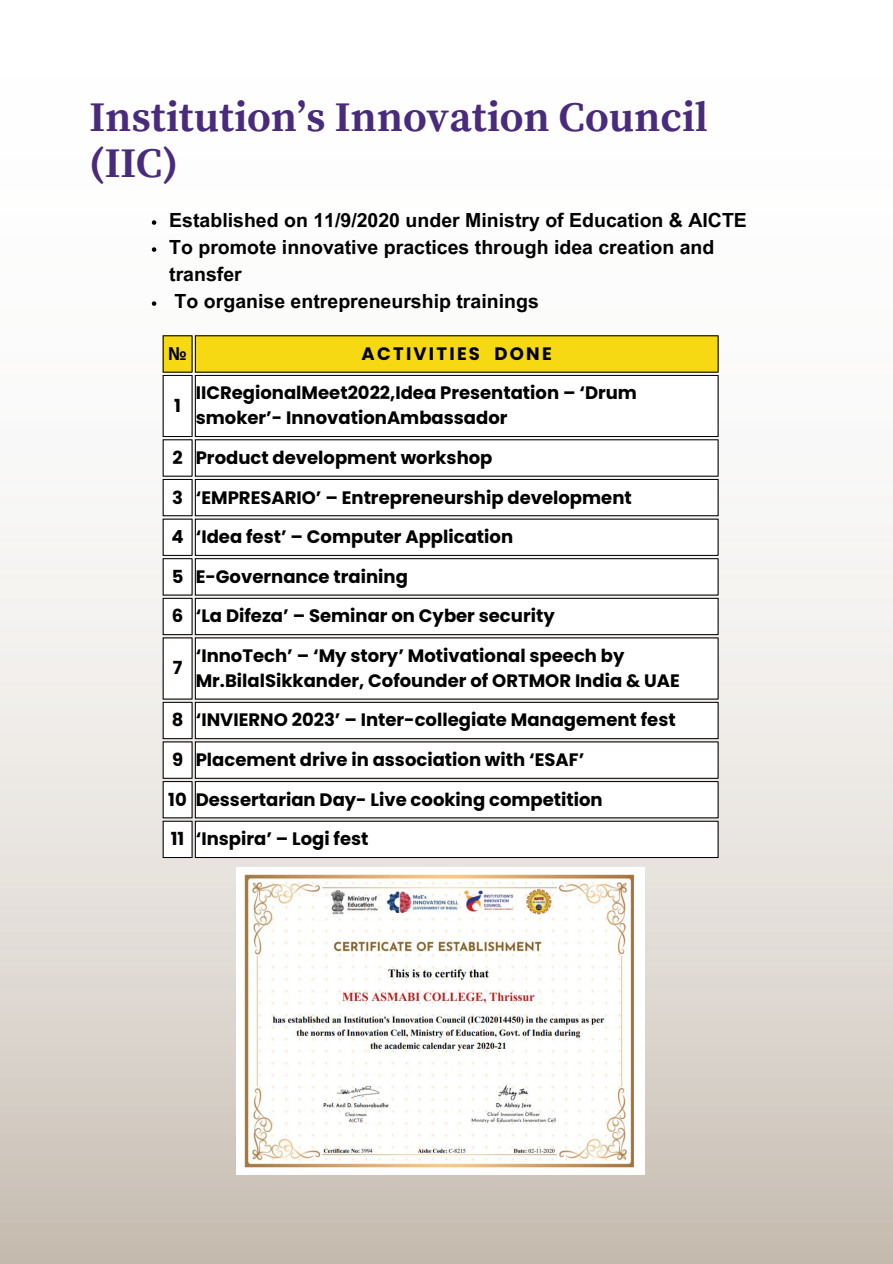
<style>
.page{position:relative;width:893px;height:1264px;background:#fff}
.page>*{position:absolute;margin:0;border:0;box-sizing:border-box;transform-origin:0 0}
.t1{font:700 42px/46.2px "Source Serif Pro";color:#492b7c}
.t2{font:700 19.5px/27px "Arial MT Pro";color:#000}
.t3{font:700 18px/24.8px "Poppins";color:#000}
.t4{font:700 18px "Poppins";letter-spacing:.125em;color:#000}
.t5{font:700 18px "Noto Sans";color:#000}
</style>
<div class="page">
<img style="left:0;top:221px;width:892px;height:1042px">
<svg style="left:152px;top:220px;width:4px;height:5px"></svg>
<svg style="left:152px;top:247px;width:4px;height:5px"></svg>
<svg style="left:152px;top:301px;width:4px;height:5px"></svg>
<svg style="left:164px;top:376px;width:554px;height:482px"></svg>
<hr style="left:163px;top:376px;width:1px;height:60px;background:#000">
<hr style="left:191px;top:376px;width:1px;height:60px;background:#000">
<svg style="left:163px;top:335px;width:555px;height:41px;background:#e6cd1f"></svg>
<hr style="left:195px;top:376px;width:1px;height:60px;background:#000">
<hr style="left:717px;top:376px;width:1px;height:60px;background:#000">
<hr style="left:195px;top:375px;width:523px;height:1px;background:#000">
<hr style="left:195px;top:436px;width:523px;height:1px;background:#000">
<hr style="left:163px;top:440px;width:1px;height:36px;background:#000">
<hr style="left:191px;top:440px;width:1px;height:36px;background:#000">
<svg style="left:163px;top:436px;width:29px;height:4px"></svg>
<hr style="left:195px;top:440px;width:1px;height:36px;background:#000">
<hr style="left:717px;top:440px;width:1px;height:36px;background:#000">
<hr style="left:195px;top:439px;width:523px;height:1px;background:#000">
<hr style="left:195px;top:476px;width:523px;height:1px;background:#000">
<hr style="left:163px;top:480px;width:1px;height:35px;background:#000">
<hr style="left:191px;top:480px;width:1px;height:35px;background:#000">
<svg style="left:163px;top:476px;width:29px;height:4px"></svg>
<hr style="left:195px;top:480px;width:1px;height:35px;background:#000">
<hr style="left:717px;top:480px;width:1px;height:35px;background:#000">
<hr style="left:195px;top:479px;width:523px;height:1px;background:#000">
<hr style="left:195px;top:515px;width:523px;height:1px;background:#000">
<hr style="left:163px;top:519px;width:1px;height:36px;background:#000">
<hr style="left:191px;top:519px;width:1px;height:36px;background:#000">
<svg style="left:163px;top:515px;width:29px;height:4px"></svg>
<hr style="left:195px;top:519px;width:1px;height:36px;background:#000">
<hr style="left:717px;top:519px;width:1px;height:36px;background:#000">
<hr style="left:195px;top:518px;width:523px;height:1px;background:#000">
<hr style="left:195px;top:555px;width:523px;height:1px;background:#000">
<hr style="left:163px;top:559px;width:1px;height:35px;background:#000">
<hr style="left:191px;top:559px;width:1px;height:35px;background:#000">
<svg style="left:163px;top:555px;width:29px;height:4px"></svg>
<hr style="left:195px;top:559px;width:1px;height:35px;background:#000">
<hr style="left:717px;top:559px;width:1px;height:35px;background:#000">
<hr style="left:195px;top:558px;width:523px;height:1px;background:#000">
<hr style="left:195px;top:594px;width:523px;height:1px;background:#000">
<hr style="left:163px;top:598px;width:1px;height:36px;background:#000">
<hr style="left:191px;top:598px;width:1px;height:36px;background:#000">
<svg style="left:163px;top:594px;width:29px;height:5px"></svg>
<hr style="left:195px;top:598px;width:1px;height:36px;background:#000">
<hr style="left:717px;top:598px;width:1px;height:36px;background:#000">
<hr style="left:195px;top:598px;width:523px;height:1px;background:#000">
<hr style="left:195px;top:634px;width:523px;height:1px;background:#000">
<hr style="left:163px;top:638px;width:1px;height:60px;background:#000">
<hr style="left:191px;top:638px;width:1px;height:60px;background:#000">
<svg style="left:163px;top:634px;width:29px;height:4px"></svg>
<hr style="left:195px;top:638px;width:1px;height:60px;background:#000">
<hr style="left:717px;top:638px;width:1px;height:60px;background:#000">
<hr style="left:195px;top:637px;width:523px;height:1px;background:#000">
<hr style="left:195px;top:698px;width:523px;height:1px;background:#000">
<hr style="left:163px;top:702px;width:1px;height:36px;background:#000">
<hr style="left:191px;top:702px;width:1px;height:36px;background:#000">
<svg style="left:163px;top:698px;width:29px;height:5px"></svg>
<hr style="left:195px;top:702px;width:1px;height:36px;background:#000">
<hr style="left:717px;top:702px;width:1px;height:36px;background:#000">
<hr style="left:195px;top:702px;width:523px;height:1px;background:#000">
<hr style="left:195px;top:738px;width:523px;height:1px;background:#000">
<hr style="left:163px;top:742px;width:1px;height:35px;background:#000">
<hr style="left:191px;top:742px;width:1px;height:35px;background:#000">
<svg style="left:163px;top:738px;width:29px;height:4px"></svg>
<hr style="left:195px;top:742px;width:1px;height:35px;background:#000">
<hr style="left:717px;top:742px;width:1px;height:35px;background:#000">
<hr style="left:195px;top:741px;width:523px;height:1px;background:#000">
<hr style="left:195px;top:777px;width:523px;height:1px;background:#000">
<hr style="left:163px;top:782px;width:1px;height:35px;background:#000">
<hr style="left:191px;top:782px;width:1px;height:35px;background:#000">
<svg style="left:163px;top:777px;width:29px;height:5px"></svg>
<hr style="left:195px;top:782px;width:1px;height:35px;background:#000">
<hr style="left:717px;top:782px;width:1px;height:35px;background:#000">
<hr style="left:195px;top:781px;width:523px;height:1px;background:#000">
<hr style="left:195px;top:817px;width:523px;height:1px;background:#000">
<hr style="left:163px;top:821px;width:1px;height:36px;background:#000">
<hr style="left:191px;top:821px;width:1px;height:36px;background:#000">
<svg style="left:163px;top:817px;width:29px;height:4px"></svg>
<svg style="left:163px;top:857px;width:29px;height:1px"></svg>
<hr style="left:195px;top:821px;width:1px;height:36px;background:#000">
<hr style="left:717px;top:821px;width:1px;height:36px;background:#000">
<hr style="left:195px;top:820px;width:523px;height:1px;background:#000">
<hr style="left:195px;top:857px;width:523px;height:1px;background:#000">
<img style="left:236px;top:867px;width:408px;height:307px">
<h1 class="t1" style="left:89px;top:95px;width:620px">Institution’s Innovation Council (IIC)</h1>
<p class="t2" style="left:169px;top:209px;width:579px">Established on 11/9/2020 under Ministry of Education &amp; AICTE</p>
<p class="t2" style="left:169px;top:236px;width:546px">To promote innovative practices through idea creation and transfer</p>
<p class="t2" style="left:175px;top:290px;width:365px">To organise entrepreneurship trainings</p>
<p class="t5" style="left:168px;top:340px;width:20px">№</p>
<p class="t4" style="left:361px;top:341px;width:192px">ACTIVITIES DONE</p>
<p class="t3" style="left:174px;top:393px;width:8px">1</p>
<p class="t3" style="left:196px;top:381px;width:443px">IICRegionalMeet2022,Idea Presentation – ‘Drum smoker’- InnovationAmbassador</p>
<p class="t3" style="left:172px;top:445px;width:12px">2</p>
<p class="t3" style="left:196px;top:445px;width:298px">Product development workshop</p>
<p class="t3" style="left:172px;top:485px;width:12px">3</p>
<p class="t3" style="left:196px;top:485px;width:437px">‘EMPRESARIO’ – Entrepreneurship development</p>
<p class="t3" style="left:171px;top:524px;width:14px">4</p>
<p class="t3" style="left:196px;top:524px;width:319px">‘Idea fest’ – Computer Application</p>
<p class="t3" style="left:172px;top:564px;width:13px">5</p>
<p class="t3" style="left:196px;top:564px;width:214px">E-Governance training</p>
<p class="t3" style="left:172px;top:603px;width:13px">6</p>
<p class="t3" style="left:196px;top:603px;width:360px">‘La Difeza’ – Seminar on Cyber security</p>
<p class="t3" style="left:173px;top:655px;width:11px">7</p>
<p class="t3" style="left:196px;top:643px;width:485px">‘InnoTech’ – ‘My story’ Motivational speech by<br>Mr.BilalSikkander, Cofounder of ORTMOR India &amp; UAE</p>
<p class="t3" style="left:172px;top:707px;width:13px">8</p>
<p class="t3" style="left:196px;top:707px;width:481px">‘INVIERNO 2023’ – Inter-collegiate Management fest</p>
<p class="t3" style="left:172px;top:747px;width:13px">9</p>
<p class="t3" style="left:196px;top:747px;width:390px">Placement drive in association with ‘ESAF’</p>
<p class="t3" style="left:168px;top:787px;width:20px">10</p>
<p class="t3" style="left:196px;top:787px;width:408px">Dessertarian Day- Live cooking competition</p>
<p class="t3" style="left:171px;top:826px;width:15px">11</p>
<p class="t3" style="left:196px;top:826px;width:174px">‘Inspira’ – Logi fest</p>
</div>
